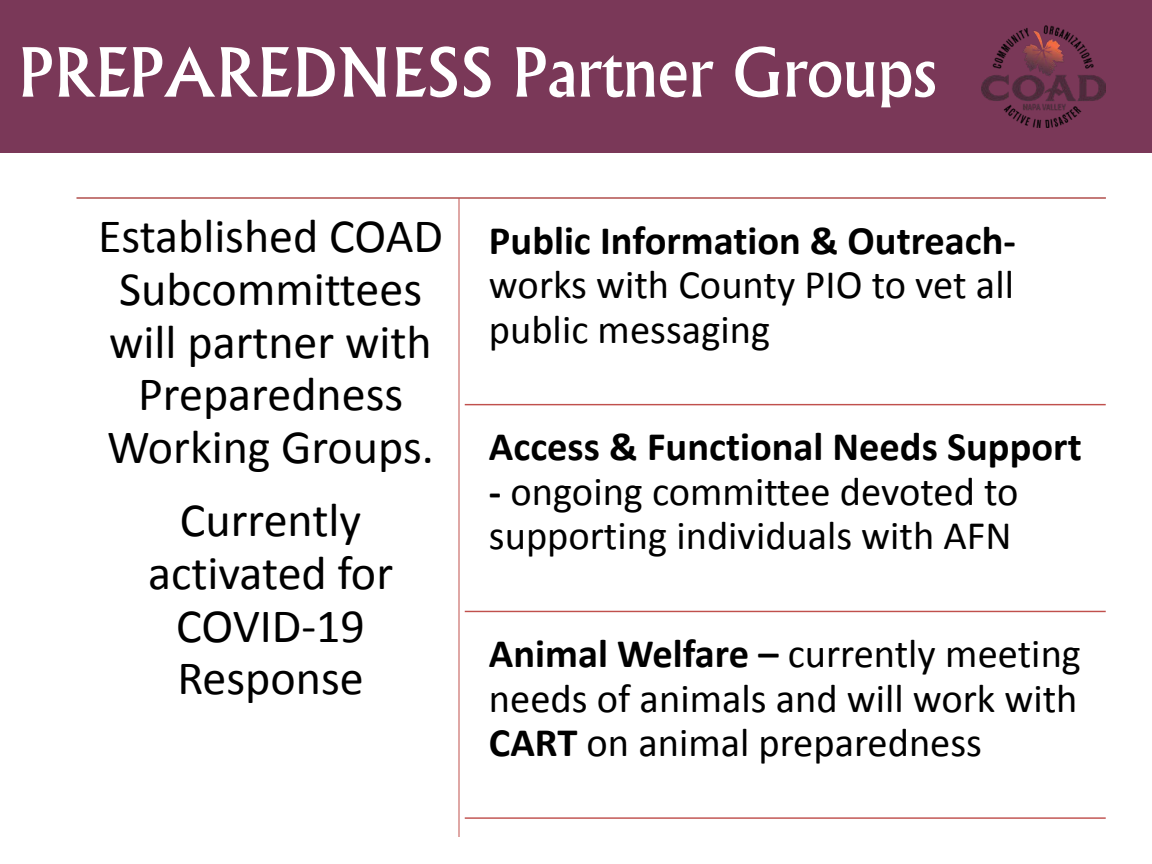
<style>
.page{position:relative;width:1152px;height:864px;background:#fff}
.page>*{position:absolute;margin:0;border:0;box-sizing:border-box;transform-origin:0 0}
.t1{font:72px "Narkisim";color:#fff}
.t2{font:48px/52.7px "Calibri";color:#000;text-align:center}
.t3{font:40.5px/44.4px "Calibri";color:#000;text-align:justify}
.t4{font:700 40.5px "Calibri";color:#000}
.s1{font-weight:700}
</style>
<div class="page">
<div style="left:0;top:0;width:1152px;height:153px;background:#7a3858"></div>
<img style="left:981px;top:26px;width:125px;height:101px">
<hr style="left:76px;top:197px;width:1030px;height:2px;background:#ae4845">
<hr style="left:465px;top:404px;width:641px;height:1px;background:#c0504d">
<hr style="left:465px;top:611px;width:641px;height:1px;background:#c0504d">
<hr style="left:465px;top:817px;width:641px;height:2px;background:#c0504d">
<hr style="left:459px;top:198px;width:1px;height:639px;background:#c0504d">
<p class="t1" style="left:20px;top:33px;width:918px">PREPAREDNESS Partner Groups</p>
<p class="t2" style="left:98px;top:209px;width:346px">Established COAD<br>Subcommittees will partner with<br>Preparedness<br>Working Groups.</p>
<p class="t2" style="left:148px;top:493px;width:246px">Currently activated for<br>COVID-19<br>Response</p>
<p class="t3" style="left:489px;top:217px;width:529px"><span class="s1">Public Information &amp; Outreach&shy;</span>works with County PIO to vet all public messaging</p>
<p class="t4" style="left:489px;top:418px;width:594px">Access &amp; Functional Needs Support</p>
<p class="t3" style="left:489px;top:468px;width:531px"><span class="s1">-</span> ongoing committee devoted to supporting individuals with AFN</p>
<p class="t3" style="left:489px;top:630px;width:594px"><span class="s1">Animal Welfare –</span> currently meeting needs of animals and will work with <span class="s1">CART</span> on animal preparedness</p>
</div>
